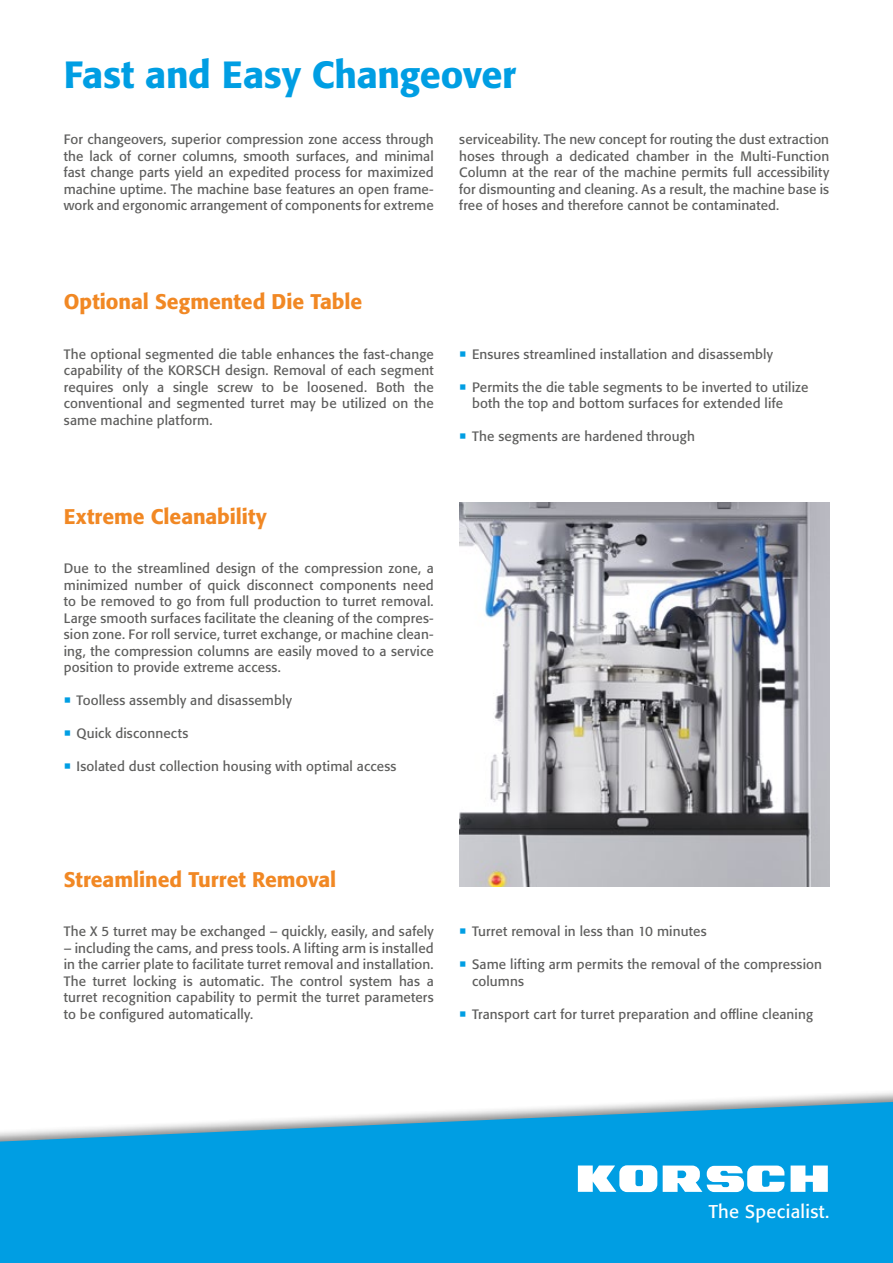
<style>
.page{position:relative;width:893px;height:1263px;background:#fff}
.page>*{position:absolute;margin:0;border:0;box-sizing:border-box;transform-origin:0 0}
.t1{font:500 37.5px "Formata Pro";letter-spacing:-.005em;color:#009ee3}
.t2{font:500 21px "Formata Pro";letter-spacing:-.005em;color:#f18824}
.t3{font:18.3px "Formata Pro";letter-spacing:.02em;color:#fff}
.t4{font:13.5px/16.5px "Formata Pro";letter-spacing:.01em;color:#5e5e5d;text-align:justify}
</style>
<div class="page">
<svg style="left:0;top:1100px;width:893px;height:163px;fill:#009ee3"></svg>
<svg style="left:578px;top:1165px;width:250px;height:27px"></svg>
<img style="left:459px;top:502px;width:370px;height:385px">
<h1 class="t1" style="left:64px;top:51px;width:454px">Fast and Easy Changeover</h1>
<p class="t4" style="left:64px;top:131px;width:371px">For changeovers, superior compression zone access through the lack of corner columns, smooth surfaces, and minimal fast change parts yield an expedited process for maximized machine uptime. The machine base features an open frame&shy;work and ergonomic arrangement of components for extreme</p>
<p class="t4" style="left:459px;top:131px;width:371px">serviceability. The new concept for routing the dust extraction hoses through a dedicated chamber in the Multi-Function Column at the rear of the machine permits full accessibility for dismounting and cleaning. As a result, the machine base is free of hoses and therefore cannot be contaminated.</p>
<h2 class="t2" style="left:64px;top:288px;width:300px">Optional Segmented Die Table</h2>
<p class="t4" style="left:64px;top:345px;width:371px">The optional segmented die table enhances the fast-change capability of the KORSCH design. Removal of each segment requires only a single screw to be loosened. Both the conventional and segmented turret may be utilized on the same machine platform.</p>
<h2 class="t2" style="left:64px;top:503px;width:204px">Extreme Cleanability</h2>
<p class="t4" style="left:64px;top:560px;width:371px">Due to the streamlined design of the compression zone, a minimized number of quick disconnect components need to be removed to go from full production to turret removal.<br>Large smooth surfaces facilitate the cleaning of the compres&shy;sion zone. For roll service, turret exchange, or machine clean&shy;ing, the compression columns are easily moved to a service position to provide extreme access.</p>
<p class="t4" style="left:77px;top:692px;width:217px">Toolless assembly and disassembly</p>
<p class="t4" style="left:77px;top:725px;width:113px">Quick disconnects</p>
<p class="t4" style="left:77px;top:758px;width:321px">Isolated dust collection housing with optimal access</p>
<p class="t4" style="left:472px;top:346px;width:303px">Ensures streamlined installation and disassembly</p>
<p class="t4" style="left:472px;top:379px;width:338px">Permits the die table segments to be inverted to utilize both the top and bottom surfaces for extended life</p>
<p class="t4" style="left:472px;top:428px;width:224px">The segments are hardened through</p>
<h2 class="t2" style="left:64px;top:866px;width:274px">Streamlined Turret Removal</h2>
<p class="t4" style="left:64px;top:923px;width:371px">The X 5 turret may be exchanged – quickly, easily, and safely</p>
<p class="t4" style="left:64px;top:939px;width:371px">– including the cams, and press tools. A lifting arm is installed in the carrier plate to facilitate turret removal and installation.<br>The turret locking is automatic. The control system has a turret recognition capability to permit the turret parameters to be configured automatically.</p>
<p class="t4" style="left:472px;top:923px;width:236px">Turret removal in less than 10 minutes</p>
<p class="t4" style="left:472px;top:956px;width:351px">Same lifting arm permits the removal of the compression columns</p>
<p class="t4" style="left:472px;top:1005px;width:343px">Transport cart for turret preparation and offline cleaning</p>
<h3 class="t3" style="left:709px;top:1199px;width:122px">The Specialist.</h3>
</div>
